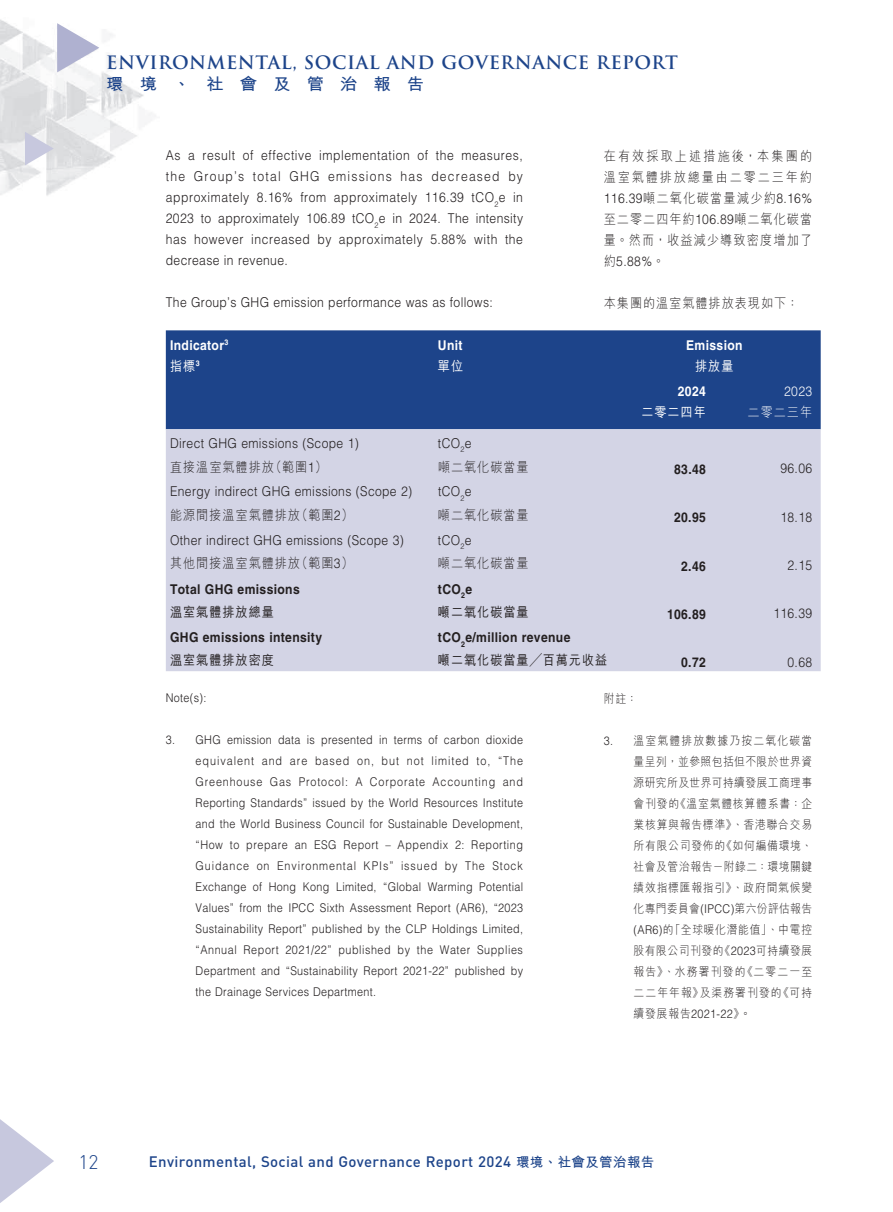
<style>
.page{position:relative;width:893px;height:1212px;background:#fff}
.page>*{position:absolute;margin:0;border:0;box-sizing:border-box;transform-origin:0 0}
.t1{font:300 19.5px "DIN Pro";color:#1d448a}
.t2{font:700 18px "Trajan Pro";letter-spacing:.03em;color:#1d448a}
.t3{font:700 16.5px "M Hei HK";letter-spacing:.93em;color:#1d448a;scale:1.05 1}
.t4{font:500 15px "DIN Pro";letter-spacing:.025em;color:#1d448a}
.t5{font:300 13.5px/21px "Helvetica LT Std";letter-spacing:.03em;color:#231f20;text-align:justify;scale:.9 1}
.t6{font:300 13.5px/21px "M Hei HK";letter-spacing:.08em;color:#231f20;scale:.9 1}
.t7{font:700 13.5px "Helvetica LT Std";letter-spacing:.03em;color:#231f20;scale:.9 1}
.t8{font:500 13.5px "M Hei HK";letter-spacing:.08em;color:#231f20;scale:.9 1}
.t9{font:300 13.5px/21px "M Hei HK";letter-spacing:.155em;color:#231f20;scale:.9 1}
.t10{font:700 13.5px "Helvetica LT Std";letter-spacing:.03em;color:#fff;scale:.9 1}
.t11{font:500 13.5px "M Hei HK";letter-spacing:.08em;color:#fff;scale:.9 1}
.t12{font:300 13.5px "M Hei HK";letter-spacing:.08em;color:#fff;scale:.9 1}
.t13{font:300 13.5px "Helvetica LT Std";color:#fff;scale:.9 1}
.t14{font:300 12px/21px "Helvetica LT Std";letter-spacing:.03em;color:#231f20;text-align:justify;scale:.9 1}
.t15{font:300 12px/21px "M Hei HK";letter-spacing:.1em;color:#231f20;text-align:justify;scale:.9 1}
.s1{font-family:"M Hei HK"}
.s2{font-family:"Helvetica LT Std"}
.s3{font-family:"M Hei HK";font-weight:700;font-size:13.5px}
</style>
<div class="page">
<img style="left:0;top:19px;width:152px;height:177px">
<svg style="left:57px;top:23px;width:42px;height:49px"></svg>
<svg style="left:25px;top:132px;width:29px;height:33px"></svg>
<svg style="left:0;top:1119px;width:54px;height:84px"></svg>
<div style="left:166px;top:330px;width:655px;height:99px;background:#1d448a"></div>
<div style="left:166px;top:429px;width:655px;height:242px;background:#d3d4e5"></div>
<h2 class="t2" style="left:106px;top:51px;width:573px">ENVIRONMENTAL, SOCIAL AND GOVERNANCE REPORT</h2>
<h3 class="t3" style="left:106px;top:72px;width:304px">環境、社會及管治報告</h3>
<p class="t5" style="left:166px;top:145px;width:398px">As a result of effective implementation of the measures, the Group’s total GHG emissions has decreased by approximately 8.16% from approximately 116.39 tCO<sub>2</sub>e in 2023 to approximately 106.89 tCO<sub>2</sub>e in 2024. The intensity has however increased by approximately 5.88% with the decrease in revenue.</p>
<p class="t5" style="left:166px;top:292px;width:365px">The Group’s GHG emission performance was as follows:</p>
<p class="t10" style="left:170px;top:337px;width:66px">Indicator<sup>3</sup></p>
<p class="t11" style="left:170px;top:356px;width:34px">指標<sup>3</sup></p>
<p class="t10" style="left:438px;top:337px;width:29px">Unit</p>
<p class="t11" style="left:438px;top:356px;width:30px">單位</p>
<p class="t9" style="left:604px;top:145px;width:233px">在有效採取上述措施後，本集團的溫室氣體排放總量由二零二三年約</p>
<p class="t5" style="left:604px;top:187px;width:233px">116.39<span class="s1">噸二氧化碳當量減少約</span>8.16%</p>
<p class="t6" style="left:604px;top:208px;width:233px">至二零二四年約<span class="s2">106.89</span>噸二氧化碳當量。然而，收益減少導致密度增加了</p>
<p class="t5" style="left:604px;top:250px;width:69px"><span class="s1">約</span>5.88%<span class="s1">。</span></p>
<p class="t6" style="left:604px;top:292px;width:218px">本集團的溫室氣體排放表現如下：</p>
<p class="t10" style="left:686px;top:337px;width:64px">Emission</p>
<p class="t11" style="left:695px;top:356px;width:44px">排放量</p>
<p class="t10" style="left:678px;top:383px;width:33px">2024</p>
<p class="t11" style="left:641px;top:402px;width:73px">二零二四年</p>
<p class="t13" style="left:784px;top:383px;width:33px">2023</p>
<p class="t12" style="left:748px;top:402px;width:73px">二零二三年</p>
<p class="t5" style="left:170px;top:433px;width:211px">Direct GHG emissions (Scope 1)</p>
<p class="t5" style="left:438px;top:433px;width:39px">tCO<sub>2</sub>e</p>
<p class="t6" style="left:170px;top:456px;width:176px">直接溫室氣體排放（範圍<span class="s2">1</span>）</p>
<p class="t6" style="left:438px;top:456px;width:102px">噸二氧化碳當量</p>
<p class="t7" style="left:674px;top:461px;width:37px">83.48</p>
<p class="t5" style="left:780px;top:458px;width:37px">96.06</p>
<p class="t5" style="left:170px;top:481px;width:271px">Energy indirect GHG emissions (Scope 2)</p>
<p class="t5" style="left:438px;top:481px;width:39px">tCO<sub>2</sub>e</p>
<p class="t6" style="left:170px;top:504px;width:205px">能源間接溫室氣體排放（範圍<span class="s2">2</span>）</p>
<p class="t6" style="left:438px;top:504px;width:102px">噸二氧化碳當量</p>
<p class="t7" style="left:674px;top:509px;width:37px">20.95</p>
<p class="t5" style="left:780px;top:506px;width:37px">18.18</p>
<p class="t5" style="left:170px;top:529px;width:261px">Other indirect GHG emissions (Scope 3)</p>
<p class="t5" style="left:438px;top:529px;width:39px">tCO<sub>2</sub>e</p>
<p class="t6" style="left:170px;top:552px;width:205px">其他間接溫室氣體排放（範圍<span class="s2">3</span>）</p>
<p class="t6" style="left:438px;top:552px;width:102px">噸二氧化碳當量</p>
<p class="t7" style="left:681px;top:558px;width:29px">2.46</p>
<p class="t5" style="left:787px;top:554px;width:29px">2.15</p>
<p class="t7" style="left:170px;top:581px;width:146px">Total GHG emissions</p>
<p class="t7" style="left:438px;top:581px;width:39px">tCO<sub>2</sub>e</p>
<p class="t8" style="left:170px;top:602px;width:117px">溫室氣體排放總量</p>
<p class="t8" style="left:438px;top:602px;width:102px">噸二氧化碳當量</p>
<p class="t7" style="left:667px;top:606px;width:45px">106.89</p>
<p class="t5" style="left:773px;top:603px;width:45px">116.39</p>
<p class="t7" style="left:170px;top:629px;width:170px">GHG emissions intensity</p>
<p class="t7" style="left:438px;top:629px;width:149px">tCO<sub>2</sub>e/million revenue</p>
<p class="t8" style="left:170px;top:650px;width:117px">溫室氣體排放密度</p>
<p class="t8" style="left:438px;top:650px;width:190px">噸二氧化碳當量╱百萬元收益</p>
<p class="t7" style="left:681px;top:654px;width:29px">0.72</p>
<p class="t5" style="left:787px;top:651px;width:29px">0.68</p>
<p class="t14" style="left:166px;top:687px;width:47px">Note(s):</p>
<p class="t14" style="left:196px;top:729px;width:365px;text-indent:-30px">3. GHG emission data is presented in terms of carbon dioxide equivalent and are based on, but not limited to, “The Greenhouse Gas Protocol: A Corporate Accounting and Reporting Standards” issued by the World Resources Institute and the World Business Council for Sustainable Development, “How to prepare an ESG Report – Appendix 2: Reporting Guidance on Environmental KPIs” issued by The Stock Exchange of Hong Kong Limited, “Global Warming Potential Values” from the IPCC Sixth Assessment Report (AR6), “2023<br>Sustainability Report” published by the CLP Holdings Limited, “Annual Report 2021/22” published by the Water Supplies Department and “Sustainability Report 2021-22” published by the Drainage Services Department.</p>
<p class="t15" style="left:604px;top:688px;width:39px">附註：</p>
<p class="t15" style="left:634px;top:730px;width:200px;text-indent:-30px"><span class="s2">3.</span> 溫室氣體排放數據乃按二氧化碳當量呈列，並參照包括但不限於世界資源研究所及世界可持續發展工商理事會刊發的《溫室氣體核算體系書：企業核算與報告標準》、香港聯合交易所有限公司發佈的《如何編備環境、社會及管治報告－附錄二：環境關鍵績效指標匯報指引》、政府間氣候變化專門委員會<span class="s2">(IPCC)</span>第六份評估報告<span class="s2">(AR6)</span>的「全球暖化潛能值」、中電控股有限公司刊發的《<span class="s2">2023</span>可持續發展報告》、水務署刊發的《二零二一至二二年年報》及渠務署刊發的《可持續發展報告<span class="s2">2021-22</span>》。</p>
<h1 class="t1" style="left:78px;top:1149px;width:22px">12</h1>
<p class="t4" style="left:149px;top:1152px;width:507px">Environmental, Social and Governance Report 2024 <span class="s3">環境、社會及管治報告</span></p>
</div>
